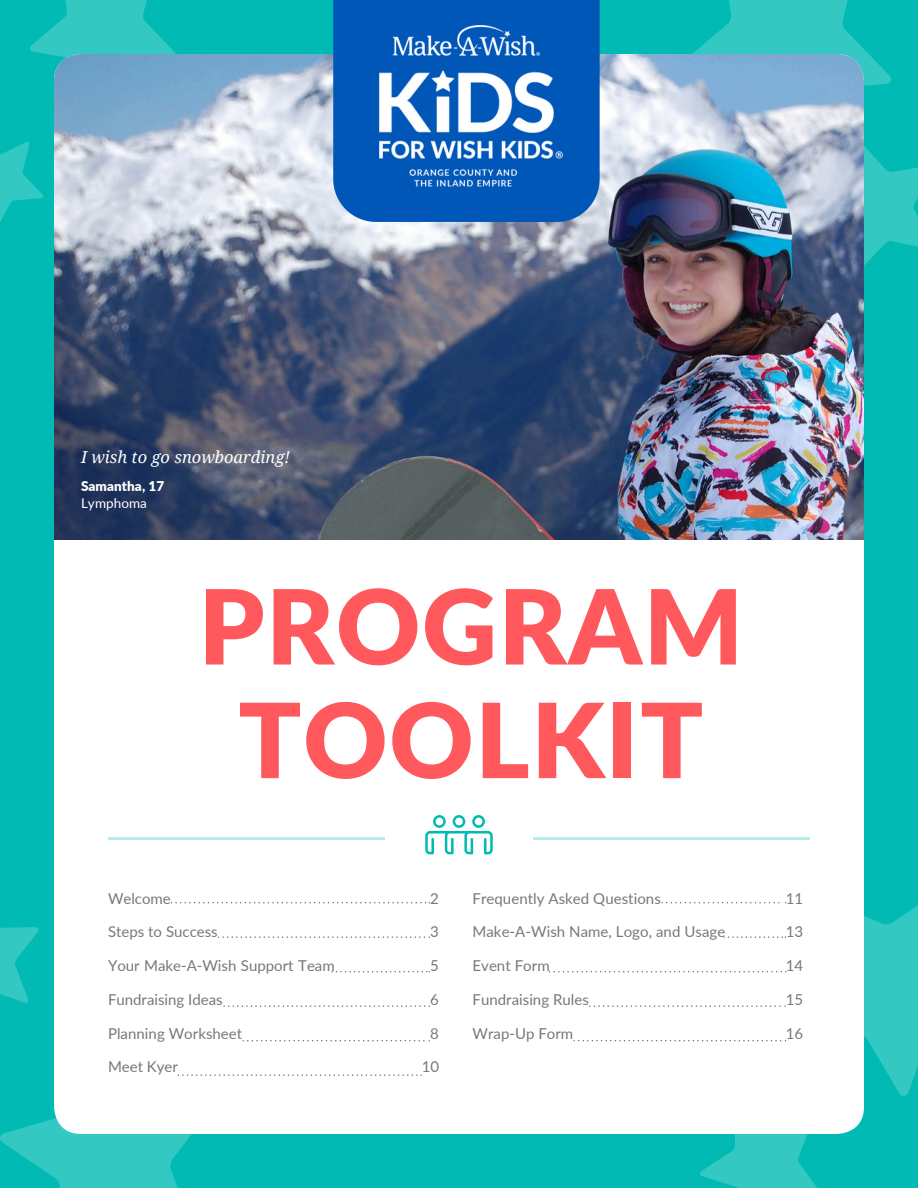
<style>
.page{position:relative;width:918px;height:1188px;background:#00bab3}
.page>*{position:absolute;margin:0;border:0;box-sizing:border-box;transform-origin:0 0}
.t1{font:900 103.5px/113.7px "Lato";letter-spacing:.015em;color:#ff585d;text-align:center}
.t2{font:italic 16.5px "Droid Serif";color:#fff}
.t3{font:15px "Lato";color:#75787b}
.t4{font:900 13.5px/16.8px "Lato";letter-spacing:.005em;color:#fff}
.s1{font-weight:400}
</style>
<div class="page">
<svg style="left:0;top:927px;width:39px;height:76px"></svg>
<svg style="left:700px;top:1134px;width:117px;height:54px"></svg>
<div style="left:54px;top:540px;width:810px;height:594px;background:#fff"></div>
<svg style="left:692px;top:0;width:226px;height:266px"></svg>
<svg style="left:30px;top:0;width:146px;height:56px"></svg>
<svg style="left:0;top:142px;width:43px;height:80px"></svg>
<img style="left:54px;top:54px;width:810px;height:486px">
<hr style="left:108px;top:837px;width:277px;height:3px;background:#b8ecea">
<svg style="left:171px;top:902px;width:259px;height:1px"></svg>
<svg style="left:218px;top:936px;width:212px;height:2px"></svg>
<svg style="left:223px;top:1005px;width:207px;height:2px"></svg>
<svg style="left:0;top:1040px;width:430px;height:148px"></svg>
<svg style="left:331px;top:971px;width:99px;height:1px"></svg>
<svg style="left:425px;top:815px;width:68px;height:39px"></svg>
<hr style="left:533px;top:837px;width:277px;height:3px;background:#b8ecea">
<svg style="left:549px;top:898px;width:369px;height:198px;background:#def5f4"></svg>
<div style="left:333px;top:0;width:267px;height:222px;background:#0057b8"></div>
<img style="left:380px;top:25px;width:182px;height:163px">
<h2 class="t2" style="left:81px;top:448px;width:211px">I wish to go snowboarding!</h2>
<h2 class="t4" style="left:81px;top:478px;width:85px">Samantha, 17<br><span class="s1">Lymphoma</span></h2>
<p class="t1" style="left:199px;top:568px;width:546px">PROGRAM<br>TOOLKIT</p>
<h1 class="t3" style="left:108px;top:889px;width:64px">Welcome</h1>
<h1 class="t3" style="left:108px;top:923px;width:111px">Steps to Success</h1>
<h1 class="t3" style="left:108px;top:956px;width:228px">Your Make-A-Wish Support Team</h1>
<h1 class="t3" style="left:108px;top:990px;width:116px">Fundraising Ideas</h1>
<h1 class="t3" style="left:108px;top:1024px;width:136px">Planning Worksheet</h1>
<h1 class="t3" style="left:108px;top:1058px;width:72px">Meet Kyer</h1>
<h2 class="t3" style="left:430px;top:889px;width:10px">2</h2>
<h2 class="t3" style="left:430px;top:923px;width:10px">3</h2>
<h2 class="t3" style="left:430px;top:956px;width:10px">5</h2>
<h2 class="t3" style="left:430px;top:990px;width:10px">6</h2>
<h2 class="t3" style="left:430px;top:1024px;width:10px">8</h2>
<h2 class="t3" style="left:422px;top:1058px;width:19px">10</h2>
<h2 class="t3" style="left:472px;top:889px;width:190px">Frequently Asked Questions</h2>
<h2 class="t3" style="left:472px;top:923px;width:254px">Make-A-Wish Name, Logo, and Usage</h2>
<h2 class="t3" style="left:472px;top:956px;width:79px">Event Form</h2>
<h2 class="t3" style="left:472px;top:990px;width:118px">Fundraising Rules</h2>
<h2 class="t3" style="left:472px;top:1024px;width:102px">Wrap-Up Form</h2>
<h2 class="t3" style="left:786px;top:889px;width:19px">11</h2>
<h2 class="t3" style="left:786px;top:923px;width:19px">13</h2>
<h2 class="t3" style="left:786px;top:956px;width:19px">14</h2>
<h2 class="t3" style="left:786px;top:990px;width:19px">15</h2>
<h2 class="t3" style="left:786px;top:1024px;width:19px">16</h2>
</div>
